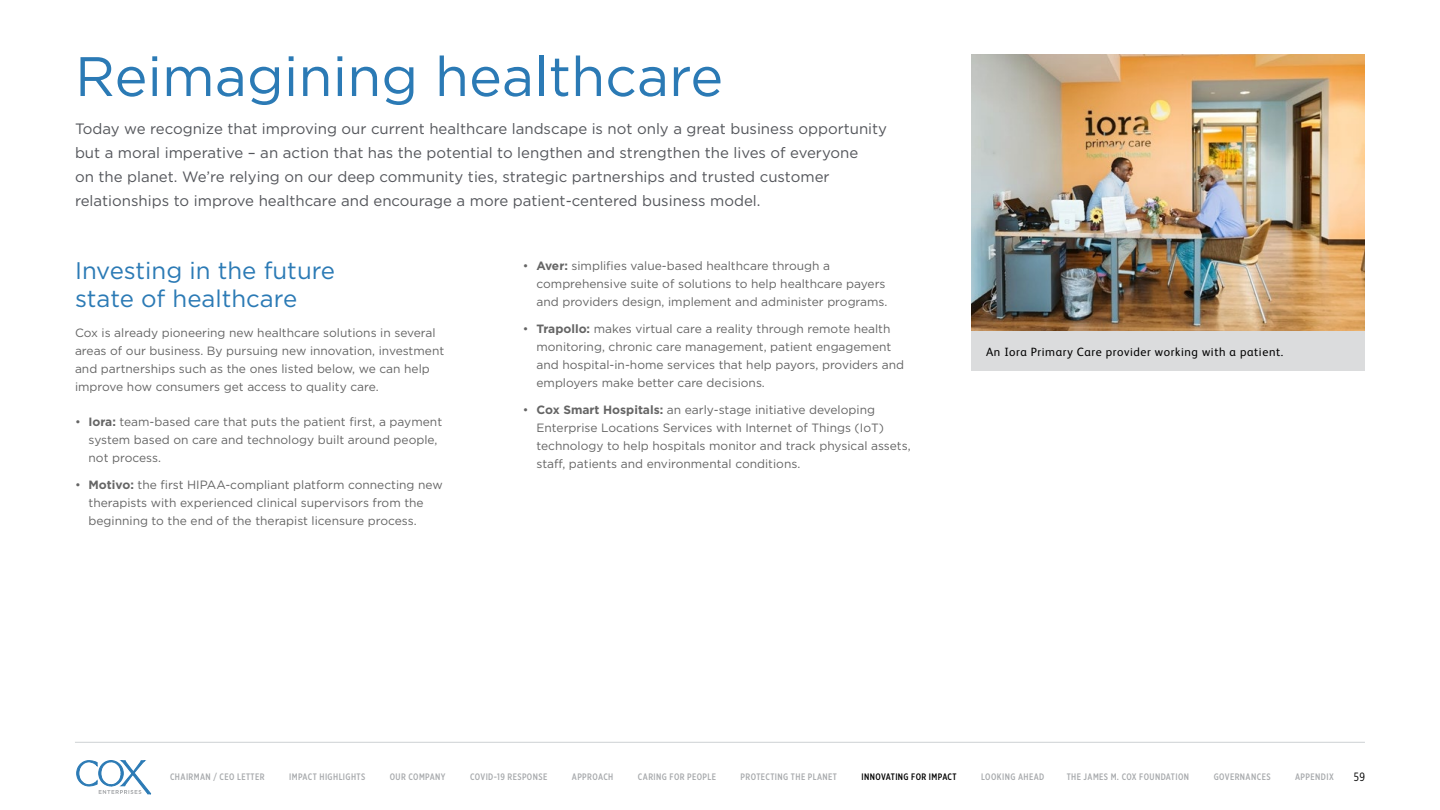
<style>
.page{position:relative;width:1440px;height:810px;background:#fff}
.page>*{position:absolute;margin:0;border:0;box-sizing:border-box;transform-origin:0 0}
.t1{font:55.5px "Gotham Pro";color:#2b7ab5}
.t2{font:24px/28.8px "Gotham Pro";color:#2b7ab5}
.t3{font:15px/24px "Gotham Pro";color:#54565b}
.t4{font:12px/18px "Gotham Pro";color:#656565}
.t5{font:12px "FS Albert";letter-spacing:.05em;color:#000}
.t6{font:12px "Gotham X Narrow";color:#000}
.t7{font:500 9.3px "Gotham X Narrow";letter-spacing:.045em;color:#a8aaad}
.t8{font:500 9.3px "Gotham X Narrow";letter-spacing:.045em;color:#000}
.s1{font-weight:700}
</style>
<div class="page">
<hr style="left:75px;top:742px;width:1290px;height:1px;background:#cdd1d4">
<svg style="left:76px;top:760px;width:76px;height:34px"></svg>
<img style="left:971px;top:54px;width:394px;height:278px">
<div style="left:971px;top:332px;width:394px;height:39px;background:#dbdcdd"></div>
<h1 class="t1" style="left:75px;top:46px;width:650px">Reimagining healthcare</h1>
<p class="t3" style="left:75px;top:116px;width:814px">Today we recognize that improving our current healthcare landscape is not only a great business opportunity but a moral imperative – an action that has the potential to lengthen and strengthen the lives of everyone<br>on the planet. We’re relying on our deep community ties, strategic partnerships and trusted customer relationships to improve healthcare and encourage a more patient-centered business model.</p>
<h2 class="t2" style="left:75px;top:256px;width:262px">Investing in the future state of healthcare</h2>
<p class="t4" style="left:75px;top:324px;width:371px">Cox is already pioneering new healthcare solutions in several areas of our business. By pursuing new innovation, investment and partnerships such as the ones listed below, we can help improve how consumers get access to quality care.</p>
<p class="t4" style="left:89px;top:413px;width:355px;text-indent:-14px">• <span class="s1">Iora:</span> team-based care that puts the patient first, a payment system based on care and technology built around people, not process.</p>
<p class="t4" style="left:89px;top:476px;width:356px;text-indent:-14px">• <span class="s1">Motivo:</span> the first HIPAA-compliant platform connecting new therapists with experienced clinical supervisors from the beginning to the end of the therapist licensure process.</p>
<p class="t4" style="left:536px;top:256px;width:352px;text-indent:-14px">• <span class="s1">Aver:</span> simplifies value-based healthcare through a comprehensive suite of solutions to help healthcare payers and providers design, implement and administer programs.</p>
<p class="t4" style="left:536px;top:319px;width:369px;text-indent:-14px">• <span class="s1">Trapollo:</span> makes virtual care a reality through remote health monitoring, chronic care management, patient engagement and hospital-in-home services that help payors, providers and employers make better care decisions.</p>
<p class="t4" style="left:536px;top:400px;width:376px;text-indent:-14px">• <span class="s1">Cox Smart Hospitals:</span> an early-stage initiative developing Enterprise Locations Services with Internet of Things (IoT) technology to help hospitals monitor and track physical assets, staff, patients and environmental conditions.</p>
<p class="t5" style="left:986px;top:344px;width:299px">An Iora Primary Care provider working with a patient.</p>
<p class="t7" style="left:170px;top:771px;width:96px">CHAIRMAN / CEO LETTER</p>
<p class="t7" style="left:289px;top:771px;width:78px">IMPACT HIGHLIGHTS</p>
<p class="t7" style="left:390px;top:771px;width:57px">OUR COMPANY</p>
<p class="t7" style="left:470px;top:771px;width:79px">COVID-19 RESPONSE</p>
<p class="t7" style="left:572px;top:771px;width:43px">APPROACH</p>
<p class="t7" style="left:638px;top:771px;width:80px">CARING FOR PEOPLE</p>
<p class="t7" style="left:741px;top:771px;width:98px">PROTECTING THE PLANET</p>
<p class="t8" style="left:862px;top:771px;width:97px">INNOVATING FOR IMPACT</p>
<p class="t7" style="left:981px;top:771px;width:65px">LOOKING AHEAD</p>
<p class="t7" style="left:1067px;top:771px;width:124px">THE JAMES M. COX FOUNDATION</p>
<p class="t7" style="left:1214px;top:771px;width:58px">GOVERNANCES</p>
<p class="t7" style="left:1295px;top:771px;width:40px">APPENDIX</p>
<p class="t6" style="left:1354px;top:769px;width:13px">59</p>
</div>
